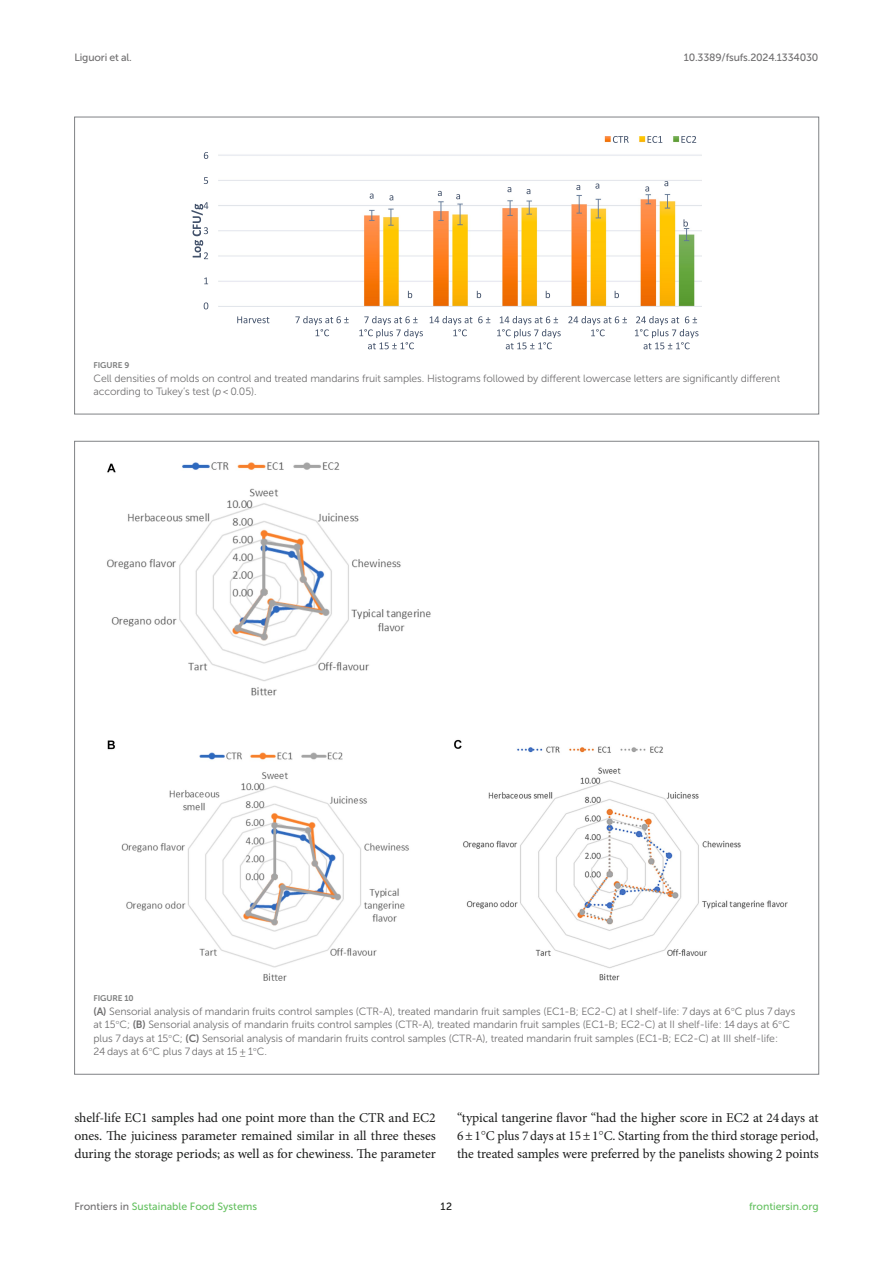
<style>
.page{position:relative;width:893px;height:1263px;background:#fff}
.page>*{position:absolute;margin:0;border:0;box-sizing:border-box;transform-origin:0 0}
.TEXT_FLUSH{font:13.5px/18px "Minion Pro";letter-spacing:-.01em;color:#1b1c1b;text-align:justify}
.FIG_LEG{font:10.5px/13.5px "Museo Sans 300";letter-spacing:-.01em;color:#706f70}
.t1{font:10.5px "Museo Sans 500";color:#65c161}
.t2{font:10.5px "Museo Sans 500";letter-spacing:-.015em;color:#706f70}
.t3{font:10.5px "Museo Sans 500";color:#1b1c1b}
.FIG_HD{font:8.25px "Museo Sans 700";letter-spacing:-.01em;color:#7e7f7f}
.s1{font-style:italic}
.s2{font-family:"Museo Sans 700"}
.s3{font-family:"STIX"}
.s4{color:#706f70}
</style>
<div class="page">
<img style="left:218px;top:137px;width:484px;height:170px">
<svg style="left:370px;top:194px;width:3px;height:5px"></svg>
<svg style="left:438px;top:191px;width:4px;height:5px"></svg>
<svg style="left:507px;top:187px;width:4px;height:5px"></svg>
<svg style="left:576px;top:185px;width:4px;height:5px"></svg>
<svg style="left:645px;top:186px;width:4px;height:6px"></svg>
<svg style="left:389px;top:195px;width:4px;height:5px"></svg>
<svg style="left:456px;top:194px;width:4px;height:5px"></svg>
<svg style="left:527px;top:189px;width:3px;height:5px"></svg>
<svg style="left:595px;top:184px;width:4px;height:5px"></svg>
<svg style="left:664px;top:181px;width:4px;height:5px"></svg>
<svg style="left:408px;top:291px;width:4px;height:7px"></svg>
<svg style="left:477px;top:291px;width:4px;height:7px"></svg>
<svg style="left:546px;top:291px;width:4px;height:7px"></svg>
<svg style="left:615px;top:291px;width:4px;height:7px"></svg>
<svg style="left:684px;top:219px;width:4px;height:8px"></svg>
<svg style="left:204px;top:302px;width:4px;height:7px"></svg>
<svg style="left:204px;top:277px;width:4px;height:7px"></svg>
<svg style="left:204px;top:177px;width:4px;height:7px"></svg>
<svg style="left:204px;top:152px;width:4px;height:7px"></svg>
<svg style="left:237px;top:316px;width:32px;height:7px"></svg>
<svg style="left:295px;top:316px;width:54px;height:20px"></svg>
<svg style="left:359px;top:316px;width:64px;height:33px"></svg>
<svg style="left:478px;top:316px;width:12px;height:7px"></svg>
<svg style="left:430px;top:316px;width:42px;height:20px"></svg>
<svg style="left:497px;top:316px;width:64px;height:33px"></svg>
<svg style="left:568px;top:316px;width:59px;height:20px"></svg>
<svg style="left:635px;top:316px;width:63px;height:33px"></svg>
<svg style="left:191px;top:202px;width:17px;height:57px"></svg>
<svg style="left:613px;top:136px;width:16px;height:7px"></svg>
<svg style="left:648px;top:136px;width:14px;height:7px"></svg>
<svg style="left:681px;top:136px;width:15px;height:7px"></svg>
<img style="left:107px;top:462px;width:681px;height:519px">
<p class="t2" style="left:74px;top:51px;width:59px">Liguori et al.</p>
<p class="t2" style="left:684px;top:51px;width:136px">10.3389/fsufs.2024.1334030</p>
<p class="FIG_HD" style="left:94px;top:361px;width:37px">FIGURE 9</p>
<p class="FIG_LEG" style="left:94px;top:371px;width:688px">Cell densities of molds on control and treated mandarins fruit samples. Histograms followed by different lowercase letters are significantly different according to Tukey’s test (<span class="s1">p</span> &lt; 0.05).</p>
<p class="FIG_HD" style="left:94px;top:994px;width:42px">FIGURE 10</p>
<p class="FIG_LEG" style="left:94px;top:1004px;width:703px"><span class="s2">(A)</span> Sensorial analysis of mandarin fruits control samples (CTR-A), treated mandarin fruit samples (EC1-B; EC2-C) at I shelf-life: 7 days at 6<span class="s3">°</span>C plus 7 days at 15<span class="s3">°</span>C; <span class="s2">(B)</span> Sensorial analysis of mandarin fruits control samples (CTR-A), treated mandarin fruit samples (EC1-B; EC2-C) at II shelf-life: 14 days at 6<span class="s3">°</span>C plus 7 days at 15<span class="s3">°</span>C; <span class="s2">(C)</span> Sensorial analysis of mandarin fruits control samples (CTR-A), treated mandarin fruit samples (EC1-B; EC2-C) at III shelf-life:<br>24 days at 6<span class="s3">°</span>C plus 7 days at 15 ± 1<span class="s3">°</span>C.</p>
<p class="TEXT_FLUSH" style="left:74px;top:1109px;width:363px">shelf-life EC1 samples had one point more than the CTR and EC2 ones. The juiciness parameter remained similar in all three theses during the storage periods; as well as for chewiness. The parameter</p>
<p class="TEXT_FLUSH" style="left:457px;top:1109px;width:363px">“typical tangerine flavor “had the higher score in EC2 at 24days at 6±1<span class="s3">°</span>C plus 7days at 15±1<span class="s3">°</span>C. Starting from the third storage period, the treated samples were preferred by the panelists showing 2 points</p>
<p class="t1" style="left:74px;top:1200px;width:184px"><span class="s4">Frontiers in</span> Sustainable Food Systems</p>
<p class="t3" style="left:441px;top:1200px;width:13px">12</p>
<p class="t1" style="left:749px;top:1200px;width:71px">frontiersin.org</p>
</div>
